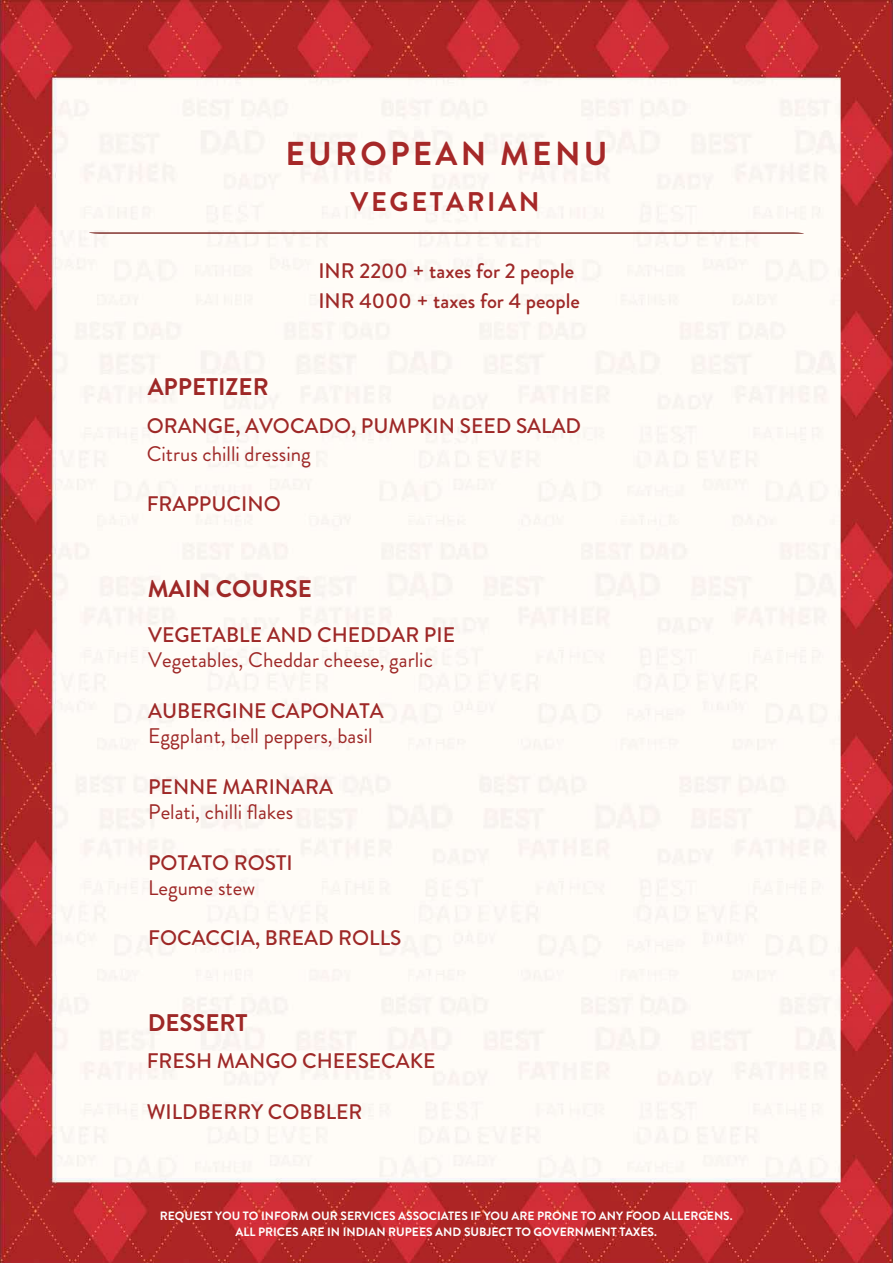
<style>
.page{position:relative;width:893px;height:1263px;background:#fff}
.page>*{position:absolute;margin:0;border:0;box-sizing:border-box;transform-origin:0 0}
.t1{font:700 33.15px "Brandon Grotesque";letter-spacing:.1em;color:#a62828}
.t2{font:700 27px "Brandon Grotesque";letter-spacing:.1em;color:#a62828}
.t3{font:700 24px "Brandon Grotesque";color:#9e2827}
.t4{font:500 21px/30.2px "Brandon Grotesque";color:#9e2827}
.t5{font:21px "Brandon Grotesque";color:#9e2827}
.t6{font:700 12px/15.5px "Brandon Grotesque";color:#fefefe;text-align:center}
</style>
<div class="page">
<img style="left:0;top:0;width:893px;height:1263px">
<svg style="left:84px;top:232px;width:725px;height:2px"></svg>
<h1 class="t1" style="left:285px;top:130px;width:324px">EUROPEAN MENU</h1>
<p class="t2" style="left:351px;top:183px;width:191px">VEGETARIAN</p>
<p class="t4" style="left:318px;top:256px;width:263px">INR 2200 + taxes for 2 people<br>INR 4000 + taxes for 4 people</p>
<p class="t3" style="left:148px;top:370px;width:122px">APPETIZER</p>
<p class="t4" style="left:147px;top:411px;width:436px">ORANGE, AVOCADO, PUMPKIN SEED SALAD</p>
<p class="t5" style="left:147px;top:440px;width:166px">Citrus chilli dressing</p>
<p class="t4" style="left:147px;top:489px;width:136px">FRAPPUCINO</p>
<p class="t3" style="left:148px;top:571px;width:166px">MAIN COURSE</p>
<p class="t4" style="left:148px;top:620px;width:308px">VEGETABLE AND CHEDDAR PIE</p>
<p class="t5" style="left:148px;top:646px;width:286px">Vegetables, Cheddar cheese, garlic</p>
<p class="t4" style="left:148px;top:696px;width:237px">AUBERGINE CAPONATA</p>
<p class="t5" style="left:148px;top:721px;width:226px">Eggplant, bell peppers, basil</p>
<p class="t4" style="left:148px;top:772px;width:186px">PENNE MARINARA</p>
<p class="t5" style="left:148px;top:797px;width:147px">Pelati, chilli flakes</p>
<p class="t4" style="left:148px;top:847px;width:146px">POTATO ROSTI</p>
<p class="t5" style="left:148px;top:873px;width:108px">Legume stew</p>
<p class="t4" style="left:148px;top:923px;width:255px">FOCACCIA, BREAD ROLLS</p>
<p class="t3" style="left:148px;top:1005px;width:101px">DESSERT</p>
<p class="t4" style="left:147px;top:1046px;width:290px">FRESH MANGO CHEESECAKE</p>
<p class="t4" style="left:147px;top:1097px;width:217px">WILDBERRY COBBLER</p>
<p class="t6" style="left:160px;top:1209px;width:574px">REQUEST YOU TO INFORM OUR SERVICES ASSOCIATES IF YOU ARE PRONE TO ANY FOOD ALLERGENS.<br>ALL PRICES ARE IN INDIAN RUPEES AND SUBJECT TO GOVERNMENT TAXES.</p>
</div>
